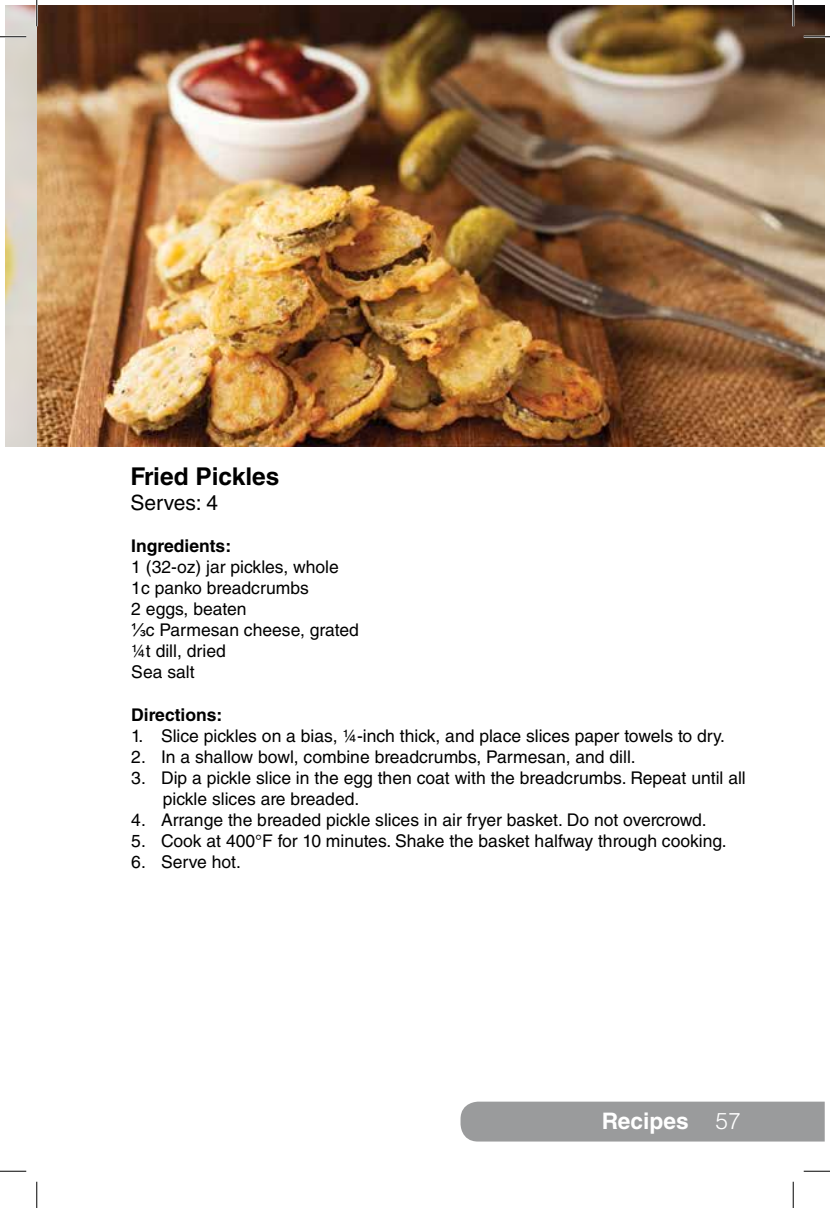
<style>
.page{position:relative;width:830px;height:1208px;background:#fff}
.page>*{position:absolute;margin:0;border:0;box-sizing:border-box;transform-origin:0 0}
.t1{font:700 24.5px "Helvetica LT Std";color:#000}
.t2{font:700 22.75px "Helvetica LT Std";color:#fff}
.t3{font:21px "Helvetica LT Std";color:#000}
.t4{font:17.5px/21px "Helvetica LT Std";color:#000}
.t5{font:700 17.5px "Helvetica LT Std";color:#000}
.s1{font-family:"Arial"}
.s2{font-weight:300}
</style>
<div class="page">
<div style="left:460px;top:1101px;width:364px;height:40px;background:#9a9b9c"></div>
<img style="left:5px;top:5px;width:33px;height:441px">
<img style="left:38px;top:5px;width:786px;height:441px">
<hr style="left:0;top:36px;width:26px;height:2px;background:#fff">
<hr style="left:803px;top:36px;width:27px;height:2px;background:#fff">
<hr style="left:36px;top:0;width:2px;height:26px;background:#fff">
<hr style="left:792px;top:0;width:2px;height:26px;background:#fff">
<svg style="left:0;top:36px;width:26px;height:1px"></svg>
<svg style="left:803px;top:36px;width:27px;height:1px"></svg>
<svg style="left:0;top:1170px;width:26px;height:1px"></svg>
<svg style="left:803px;top:1170px;width:27px;height:1px"></svg>
<svg style="left:36px;top:0;width:1px;height:26px"></svg>
<svg style="left:36px;top:1181px;width:1px;height:27px"></svg>
<svg style="left:792px;top:0;width:1px;height:26px"></svg>
<svg style="left:792px;top:1181px;width:1px;height:27px"></svg>
<h1 class="t1" style="left:130px;top:461px;width:150px">Fried Pickles</h1>
<p class="t3" style="left:130px;top:490px;width:89px">Serves: 4</p>
<p class="t5" style="left:131px;top:535px;width:101px">Ingredients:</p>
<p class="t4" style="left:131px;top:556px;width:229px">1 (32-oz) jar pickles, whole<br>1c panko breadcrumbs<br>2 eggs, beaten<br><span class="s1">⅓</span>c Parmesan cheese, grated ¼t dill, dried<br>Sea salt</p>
<p class="t5" style="left:131px;top:704px;width:93px">Directions:</p>
<p class="t4" style="left:131px;top:725px;width:595px">1. Slice pickles on a bias, ¼-inch thick, and place slices paper towels to dry.</p>
<p class="t4" style="left:131px;top:746px;width:506px">2. In a shallow bowl, combine breadcrumbs, Parmesan, and dill.</p>
<p class="t4" style="left:163px;top:767px;width:584px;text-indent:-32px">3. Dip a pickle slice in the egg then coat with the breadcrumbs. Repeat until all pickle slices are breaded.</p>
<p class="t4" style="left:131px;top:809px;width:577px">4. Arrange the breaded pickle slices in air fryer basket. Do not overcrowd.</p>
<p class="t4" style="left:131px;top:830px;width:597px">5. Cook at 400°F for 10 minutes. Shake the basket halfway through cooking.</p>
<p class="t4" style="left:131px;top:851px;width:111px">6. Serve hot.</p>
<h2 class="t2" style="left:601px;top:1107px;width:140px">Recipes <span class="s2">57</span></h2>
</div>
